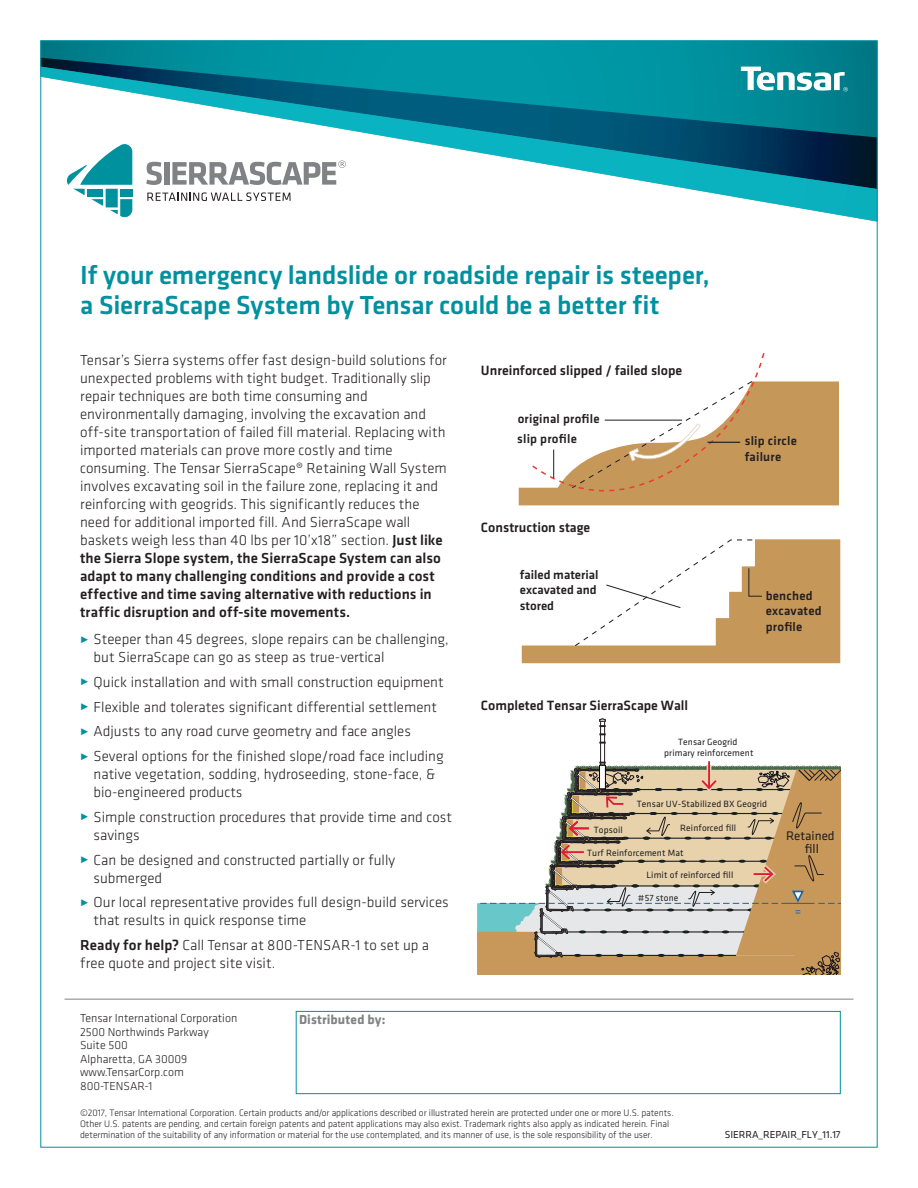
<style>
.page{position:relative;width:918px;height:1188px;background:#fff}
.page>*{position:absolute;margin:0;border:0;box-sizing:border-box;transform-origin:0 0}
._1_Page_Head{font:500 27px/30px "Klavika";letter-spacing:-.005em;color:#00919f}
._4_Body{font:300 15px/18px "Klavika";color:#231f20}
.t1{font:500 13.95px "Klavika";color:#231f20}
.body{font:700 13.5px "Klavika";letter-spacing:.01em;color:#808285}
.t2{font:500 12.9px/15.5px "Klavika";letter-spacing:.015em;color:#231f20}
.t3{font:12.9px/12.9px "Klavika";color:#231f20;text-align:center}
.t4{font:12.9px "Klavika";color:#1664a7}
.t5{font:300 12px "Klavika";color:#231f20}
.BC-Print_Date{font:10.5px "Klavika";letter-spacing:-.005em;color:#231f20}
.Legal_Copy{font:300 9.75px/11.2px "Klavika";letter-spacing:-.005em;color:#231f20}
.t6{font:9.45px/11.2px "Klavika";letter-spacing:.015em;color:#231f20;text-align:center}
.s1{font-weight:500}
.s2{font-size:13.5px;color:#00919f}
</style>
<div class="page">
<svg style="left:40px;top:40px;width:838px;height:18px;background:#02909d"></svg>
<svg style="left:42px;top:58px;width:836px;height:9px;background:#008998"></svg>
<svg style="left:42px;top:67px;width:836px;height:155px"></svg>
<svg style="left:146px;top:162px;width:16px;height:23px"></svg>
<div style="left:164px;top:162px;width:5px;height:23px;background:#808285"></div>
<svg style="left:147px;top:192px;width:144px;height:9px"></svg>
<svg style="left:67px;top:144px;width:65px;height:73px"></svg>
<svg style="left:172px;top:160px;width:174px;height:25px"></svg>
<svg style="left:741px;top:67px;width:107px;height:24px"></svg>
<div style="left:296px;top:1011px;width:545px;height:83px;border:1px solid #00919f"></div>
<hr style="left:65px;top:999px;width:788px;height:1px;background:#808285">
<svg style="left:519px;top:354px;width:319px;height:152px"></svg>
<hr style="left:708px;top:442px;width:32px;height:1px;background:#211d1e">
<svg style="left:522px;top:539px;width:318px;height:124px"></svg>
<div style="left:600px;top:721px;width:5px;height:44px;border:1px solid #231f20"></div>
<svg style="left:599px;top:718px;width:7px;height:9px"></svg>
<hr style="left:708px;top:761px;width:2px;height:26px;background:#e51836">
<svg style="left:477px;top:762px;width:364px;height:213px"></svg>
<p class="_1_Page_Head" style="left:80px;top:259px;width:631px">If your emergency landslide or roadside repair is steeper, a SierraScape System by Tensar could be a better fit</p>
<p class="_4_Body" style="left:80px;top:351px;width:368px">Tensar’s Sierra systems offer fast design-build solutions for unexpected problems with tight budget. Traditionally slip repair techniques are both time consuming and environmentally damaging, involving the excavation and off-site transportation of failed fill material. Replacing with imported materials can prove more costly and time consuming. The Tensar SierraScape® Retaining Wall System involves excavating soil in the failure zone, replacing it and reinforcing with geogrids. This significantly reduces the need for additional imported fill. And SierraScape wall baskets weigh less than 40 lbs per 10’x18” section. <span class="s1">Just like the Sierra Slope system, the SierraScape System can also adapt to many challenging conditions and provide a cost effective and time saving alternative with reductions in traffic disruption and off-site movements.</span></p>
<p class="_4_Body" style="left:94px;top:630px;width:357px;text-indent:-14px"><span class="s2">˴</span> Steeper than 45 degrees, slope repairs can be challenging, but SierraScape can go as steep as true-vertical</p>
<p class="_4_Body" style="left:80px;top:673px;width:365px"><span class="s2">˴</span> Quick installation and with small construction equipment</p>
<p class="_4_Body" style="left:80px;top:697px;width:358px"><span class="s2">˴</span> Flexible and tolerates significant differential settlement</p>
<p class="_4_Body" style="left:80px;top:722px;width:332px"><span class="s2">˴</span> Adjusts to any road curve geometry and face angles</p>
<p class="_4_Body" style="left:94px;top:747px;width:352px;text-indent:-14px"><span class="s2">˴</span> Several options for the finished slope/road face including native vegetation, sodding, hydroseeding, stone-face, &amp; bio-engineered products</p>
<p class="_4_Body" style="left:94px;top:808px;width:360px;text-indent:-14px"><span class="s2">˴</span> Simple construction procedures that provide time and cost savings</p>
<p class="_4_Body" style="left:94px;top:850px;width:303px;text-indent:-14px"><span class="s2">˴</span> Can be designed and constructed partially or fully submerged</p>
<p class="_4_Body" style="left:94px;top:893px;width:357px;text-indent:-14px"><span class="s2">˴</span> Our local representative provides full design-build services that results in quick response time</p>
<p class="_4_Body" style="left:80px;top:936px;width:350px"><span class="s1">Ready for help?</span> Call Tensar at 800-TENSAR-1 to set up a free quote and project site visit.</p>
<p class="t5" style="left:80px;top:1011px;width:159px">Tensar International Corporation</p>
<p class="body" style="left:299px;top:1010px;width:88px">Distributed by:</p>
<p class="t5" style="left:80px;top:1025px;width:130px">2500 Northwinds Parkway</p>
<p class="t5" style="left:80px;top:1038px;width:49px">Suite 500</p>
<p class="t5" style="left:80px;top:1052px;width:109px">Alpharetta, GA 30009</p>
<p class="t5" style="left:80px;top:1065px;width:105px">www.TensarCorp.com</p>
<p class="t5" style="left:80px;top:1079px;width:74px">800-TENSAR-1</p>
<p class="t1" style="left:481px;top:361px;width:203px">Unreinforced slipped / failed slope</p>
<p class="t2" style="left:517px;top:409px;width:84px;line-height:19.4px">original profile slip profile</p>
<p class="t1" style="left:481px;top:518px;width:111px">Construction stage</p>
<p class="t2" style="left:520px;top:567px;width:80px">failed material excavated and stored</p>
<p class="t1" style="left:481px;top:696px;width:209px">Completed Tensar SierraScape Wall</p>
<p class="t2" style="left:745px;top:433px;width:54px">slip circle failure</p>
<p class="t2" style="left:766px;top:587px;width:57px">benched excavated profile</p>
<p class="t6" style="left:664px;top:736px;width:91px">Tensar Geogrid primary reinforcement</p>
<p class="t6" style="left:637px;top:798px;width:132px">Tensar UV-Stabilized BX Geogrid</p>
<p class="t6" style="left:680px;top:822px;width:58px">Reinforced fill</p>
<p class="t6" style="left:594px;top:824px;width:30px">Topsoil</p>
<p class="t6" style="left:587px;top:847px;width:98px">Turf Reinforcement Mat</p>
<p class="t6" style="left:646px;top:869px;width:88px">Limit of reinforced fill</p>
<p class="t6" style="left:638px;top:892px;width:42px">#57 stone</p>
<p class="t3" style="left:786px;top:829px;width:50px">Retained fill</p>
<p class="t4" style="left:795px;top:902px;width:8px">=</p>
<p class="Legal_Copy" style="left:80px;top:1107px;width:595px">©2017, Tensar International Corporation. Certain products and/or applications described or illustrated herein are protected under one or more U.S. patents.<br>Other U.S. patents are pending, and certain foreign patents and patent applications may also exist. Trademark rights also apply as indicated herein. Final determination of the suitability of any information or material for the use contemplated, and its manner of use, is the sole responsibility of the user.</p>
<p class="BC-Print_Date" style="left:725px;top:1128px;width:117px">SIERRA_REPAIR_FLY_11.17</p>
</div>
